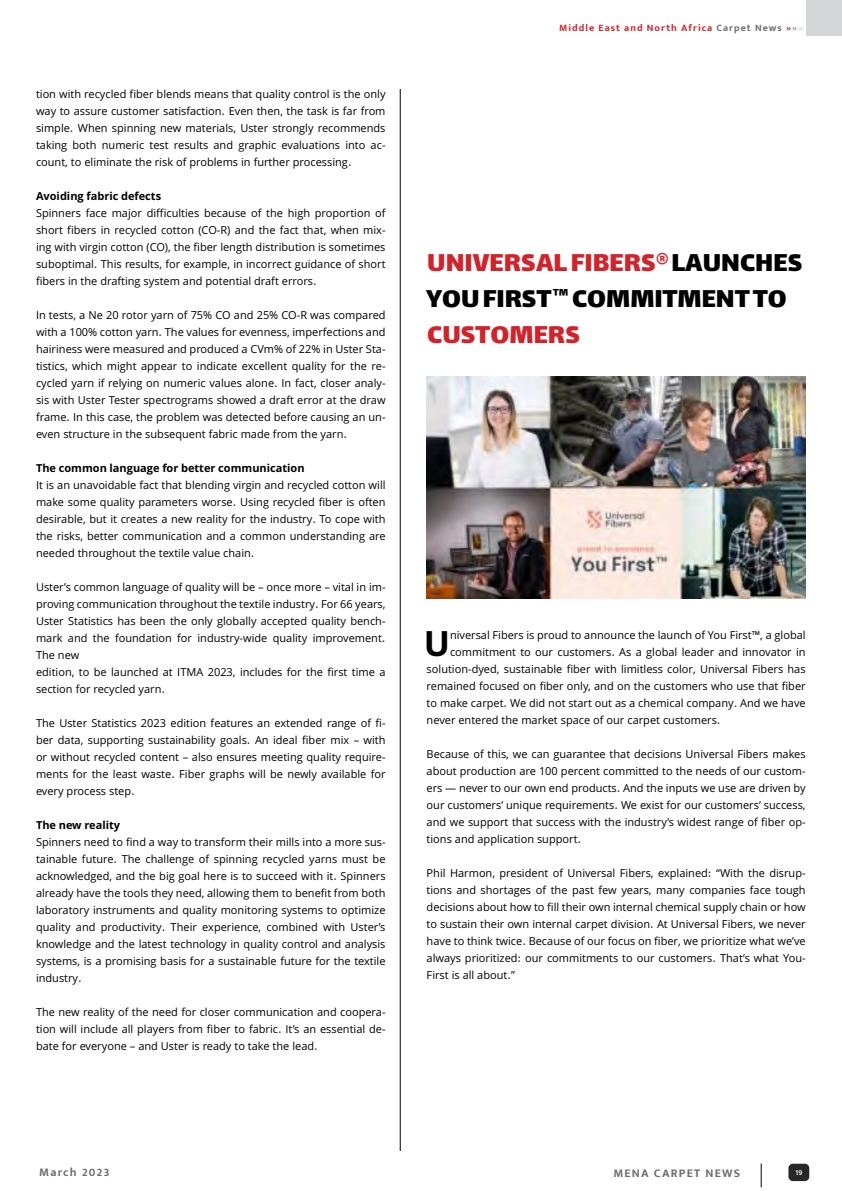
<style>
.page{position:relative;width:842px;height:1191px;background:#fff}
.page>*{position:absolute;margin:0;border:0;box-sizing:border-box;transform-origin:0 0}
.t1{font:700 34.8px "Sahel";color:#000}
.t2{font:30px/36px "Lalezar";color:#000}
.t3{font:30px "Lalezar";color:#d2232a}
.t4{font:700 12px "Mukta Mahee";letter-spacing:.1em;color:#6d6e71}
.t5{font:11px/17px "Sahel";color:#000;text-align:justify}
.t6{font:700 11px "Sahel";color:#000}
.t7{font:700 10px "Mukta Mahee";letter-spacing:.1em;color:#d2232a}
.t8{font:600 8px "Mukta Mahee";color:#fff}
.s1{color:#6d6e71}
.s2{color:#939598}
.s3{color:#d1d3d4}
.s4{color:#d2232a}
</style>
<div class="page">
<div style="left:806px;top:0;width:36px;height:36px;background:#d3d5d6"></div>
<div style="left:788px;top:1163px;width:21px;height:18px;background:#292829;border-radius:4px"></div>
<svg style="left:761px;top:1163px;width:1px;height:24px"></svg>
<img style="left:427px;top:376px;width:379px;height:223px">
<hr style="left:400px;top:89px;width:1px;height:1062px;background:#000">
<p class="t5" style="left:36px;top:85px;width:351px">tion with recycled fiber blends means that quality control is the only way to assure customer satisfaction. Even then, the task is far from simple. When spinning new materials, Uster strongly recommends taking both numeric test results and graphic evaluations into ac&shy;count, to eliminate the risk of problems in further processing.</p>
<p class="t6" style="left:36px;top:189px;width:127px">Avoiding fabric defects</p>
<p class="t5" style="left:36px;top:204px;width:351px">Spinners face major difficulties because of the high proportion of short fibers in recycled cotton (CO-R) and the fact that, when mix&shy;ing with virgin cotton (CO), the fiber length distribution is sometimes suboptimal. This results, for example, in incorrect guidance of short fibers in the drafting system and potential draft errors.</p>
<p class="t5" style="left:36px;top:306px;width:351px">In tests, a Ne 20 rotor yarn of 75% CO and 25% CO-R was compared with a 100% cotton yarn. The values for evenness, imperfections and hairiness were measured and produced a CVm% of 22% in Uster Sta&shy;tistics, which might appear to indicate excellent quality for the re&shy;cycled yarn if relying on numeric values alone. In fact, closer analy&shy;sis with Uster Tester spectrograms showed a draft error at the draw frame. In this case, the problem was detected before causing an un&shy;even structure in the subsequent fabric made from the yarn.</p>
<p class="t6" style="left:36px;top:461px;width:270px">The common language for better communication</p>
<p class="t5" style="left:36px;top:476px;width:351px">It is an unavoidable fact that blending virgin and recycled cotton will make some quality parameters worse. Using recycled fiber is often desirable, but it creates a new reality for the industry. To cope with the risks, better communication and a common understanding are needed throughout the textile value chain.</p>
<p class="t5" style="left:36px;top:578px;width:351px;text-align:left">Uster’s common language of quality will be – once more – vital in im&shy;proving communication throughout the textile industry. For 66 years, Uster Statistics has been the only globally accepted quality bench&shy;mark and the foundation for industry-wide quality improvement.<br>The new<br>edition, to be launched at ITMA 2023, includes for the first time a section for recycled yarn.</p>
<p class="t5" style="left:36px;top:714px;width:351px">The Uster Statistics 2023 edition features an extended range of fi&shy;ber data, supporting sustainability goals. An ideal fiber mix – with or without recycled content – also ensures meeting quality require&shy;ments for the least waste. Fiber graphs will be newly available for every process step.</p>
<p class="t6" style="left:36px;top:818px;width:86px">The new reality</p>
<p class="t5" style="left:36px;top:833px;width:351px">Spinners need to find a way to transform their mills into a more sus&shy;tainable future. The challenge of spinning recycled yarns must be acknowledged, and the big goal here is to succeed with it. Spinners already have the tools they need, allowing them to benefit from both laboratory instruments and quality monitoring systems to optimize quality and productivity. Their experience, combined with Uster’s knowledge and the latest technology in quality control and analysis systems, is a promising basis for a sustainable future for the textile industry.</p>
<p class="t5" style="left:36px;top:1003px;width:351px">The new reality of the need for closer communication and coopera&shy;tion will include all players from fiber to fabric. It’s an essential de&shy;bate for everyone – and Uster is ready to take the lead.</p>
<p class="t7" style="left:559px;top:21px;width:246px">Middle East and North Africa <span class="s1">Carpet News</span> »<span class="s2">»</span><span class="s3">»</span></p>
<h2 class="t2" style="left:426px;top:243px;width:378px"><span class="s4">UNIVERSAL FIBERS®</span> LAUNCHES<br>YOU FIRST™ COMMITMENT TO</h2>
<h2 class="t3" style="left:427px;top:315px;width:154px">CUSTOMERS</h2>
<h1 class="t1" style="left:424px;top:623px;width:28px">U</h1>
<p class="t5" style="left:450px;top:626px;width:357px">niversal Fibers is proud to announce the launch of You First™, a global</p>
<p class="t5" style="left:450px;top:643px;width:357px">commitment to our customers. As a global leader and innovator in</p>
<p class="t5" style="left:427px;top:660px;width:380px">solution-dyed, sustainable fiber with limitless color, Universal Fibers has</p>
<p class="t5" style="left:427px;top:677px;width:380px">remained focused on fiber only, and on the customers who use that fiber</p>
<p class="t5" style="left:427px;top:694px;width:380px">to make carpet. We did not start out as a chemical company. And we have</p>
<p class="t5" style="left:427px;top:711px;width:295px">never entered the market space of our carpet customers.</p>
<p class="t5" style="left:427px;top:745px;width:381px">Because of this, we can guarantee that decisions Universal Fibers makes about production are 100 percent committed to the needs of our custom&shy;ers — never to our own end products. And the inputs we use are driven by our customers’ unique requirements. We exist for our customers’ success, and we support that success with the industry’s widest range of fiber op&shy;tions and application support.</p>
<p class="t5" style="left:427px;top:864px;width:380px">Phil Harmon, president of Universal Fibers, explained: “With the disrup&shy;tions and shortages of the past few years, many companies face tough decisions about how to fill their own internal chemical supply chain or how to sustain their own internal carpet division. At Universal Fibers, we never have to think twice. Because of our focus on fiber, we prioritize what we’ve always prioritized: our commitments to our customers. That’s what You-First is all about.”</p>
<p class="t4" style="left:39px;top:1164px;width:72px">March 2023</p>
<p class="t4" style="left:613px;top:1166px;width:128px">MENA CARPET NEWS</p>
<p class="t8" style="left:795px;top:1167px;width:8px">19</p>
</div>
